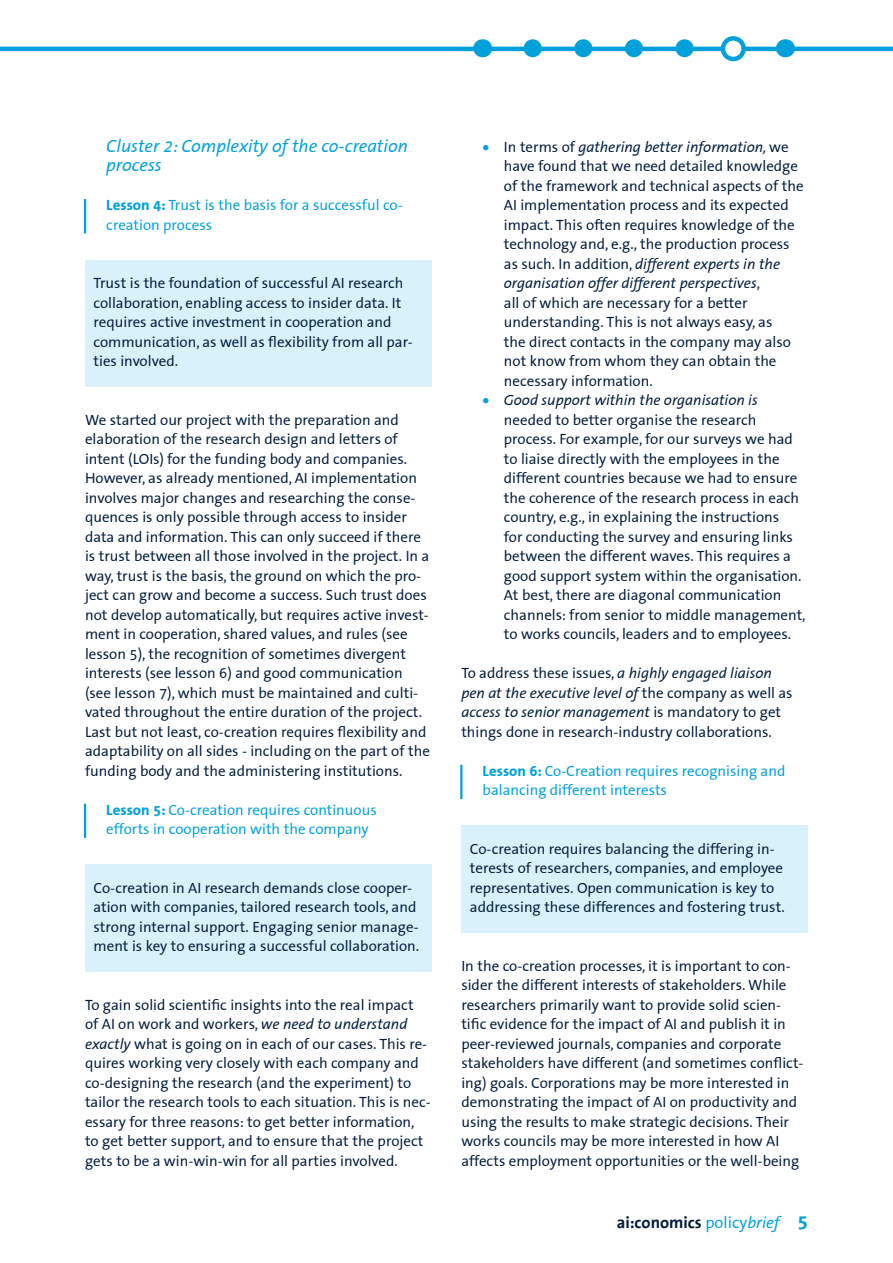
<style>
.page{position:relative;width:893px;height:1263px;background:#fff}
.page>*{position:absolute;margin:0;border:0;box-sizing:border-box;transform-origin:0 0}
.Heading_3{font:italic 18px/19.5px "The Sans Correspondence";color:#00a1db}
.t1{font:700 16.5px "The Sans";color:#001c3d}
.Bodytext_niet_inspring{font:15px/19.5px "The Sans Correspondence";color:#001c3d}
.box{font:15px/19.5px "The Sans Correspondence";color:#001c3d}
.quote{font:15px/19.5px "The Sans Correspondence";color:#00a1db}
.s1{font-weight:700}
.s2{font-style:italic}
.s3{color:#00a1db}
.s4{font-family:"The Sans Correspondence";font-weight:400;color:#00a1db}
.s5{font-family:"The Sans Correspondence";font-weight:400;font-style:italic;color:#00a1db}
.s6{font-family:"The Sans Correspondence";font-size:19.5px;color:#00a1db}
</style>
<div class="page">
<svg style="left:533px;top:39px;width:227px;height:18px"></svg>
<svg style="left:482px;top:39px;width:1px;height:18px"></svg>
<svg style="left:785px;top:39px;width:1px;height:18px"></svg>
<hr style="left:0;top:47px;width:893px;height:4px;background:#00a1db">
<svg style="left:723px;top:38px;width:21px;height:21px"></svg>
<div style="left:721px;top:36px;width:25px;height:25px;border:4px solid #00a1db;border-radius:50%"></div>
<hr style="left:84px;top:199px;width:2px;height:34px;background:#00a1db">
<div style="left:85px;top:260px;width:347px;height:127px;background:#d9f1fa"></div>
<hr style="left:84px;top:804px;width:2px;height:34px;background:#00a1db">
<div style="left:85px;top:865px;width:347px;height:107px;background:#d9f1fa"></div>
<hr style="left:460px;top:765px;width:2px;height:34px;background:#00a1db">
<div style="left:461px;top:826px;width:347px;height:107px;background:#d9f1fa"></div>
<h3 class="Heading_3" style="left:106px;top:136px;width:303px">Cluster 2: Complexity of the co-creation process</h3>
<p class="quote" style="left:106px;top:196px;width:298px"><span class="s1">Lesson 4:</span> Trust is the basis for a successful co&shy;creation process</p>
<p class="box" style="left:94px;top:274px;width:321px">Trust is the foundation of successful AI research collaboration, enabling access to insider data. It requires active investment in cooperation and communication, as well as flexibility from all par&shy;ties involved.</p>
<p class="Bodytext_niet_inspring" style="left:85px;top:410px;width:346px">We started our project with the preparation and elaboration of the research design and letters of intent (LOIs) for the funding body and companies.<br>However, as already mentioned, AI implementation involves major changes and researching the conse&shy;quences is only possible through access to insider data and information. This can only succeed if there is trust between all those involved in the project. In a way, trust is the basis, the ground on which the pro&shy;ject can grow and become a success. Such trust does not develop automatically, but requires active invest&shy;ment in cooperation, shared values, and rules (see lesson 5), the recognition of sometimes divergent interests (see lesson 6) and good communication (see lesson 7), which must be maintained and culti&shy;vated throughout the entire duration of the project.<br>Last but not least, co-creation requires flexibility and adaptability on all sides - including on the part of the funding body and the administering institutions.</p>
<p class="quote" style="left:106px;top:800px;width:272px"><span class="s1">Lesson 5:</span> Co-creation requires continuous efforts in cooperation with the company</p>
<p class="box" style="left:94px;top:878px;width:327px">Co-creation in AI research demands close cooper&shy;ation with companies, tailored research tools, and strong internal support. Engaging senior manage&shy;ment is key to ensuring a successful collaboration.</p>
<p class="Bodytext_niet_inspring" style="left:85px;top:995px;width:347px">To gain solid scientific insights into the real impact of AI on work and workers, <span class="s2">we need to understand exactly</span> what is going on in each of our cases. This re&shy;quires working very closely with each company and co-designing the research (and the experiment) to tailor the research tools to each situation. This is nec&shy;essary for three reasons: to get better information, to get better support, and to ensure that the project gets to be a win-win-win for all parties involved.</p>
<p class="Bodytext_niet_inspring" style="left:504px;top:137px;width:301px;text-indent:-21px"><span class="s3">•</span> In terms of <span class="s2">gathering better information,</span> we have found that we need detailed knowledge of the framework and technical aspects of the AI implementation process and its expected impact. This often requires knowledge of the technology and, e.g., the production process as such. In addition, <span class="s2">different experts in the organisation offer different perspectives</span>,<br>all of which are necessary for a better understanding. This is not always easy, as<br>the direct contacts in the company may also not know from whom they can obtain the necessary information.</p>
<p class="Bodytext_niet_inspring" style="left:504px;top:391px;width:303px;text-indent:-21px"><span class="s3">•</span> <span class="s2">Good support within the organisation is </span>needed to better organise the research process. For example, for our surveys we had to liaise directly with the employees in the different countries because we had to ensure the coherence of the research process in each country, e.g., in explaining the instructions<br>for conducting the survey and ensuring links between the different waves. This requires a good support system within the organisation.<br>At best, there are diagonal communication channels: from senior to middle management, to works councils, leaders and to employees.</p>
<p class="Bodytext_niet_inspring" style="left:461px;top:664px;width:333px">To address these issues, <span class="s2">a highly engaged liaison pen at the executive level of</span> the company as well as <span class="s2">access to senior management</span> is mandatory to get things done in research-industry collaborations.</p>
<p class="quote" style="left:483px;top:761px;width:304px"><span class="s1">Lesson 6:</span> Co-Creation requires recognising and balancing different interests</p>
<p class="box" style="left:470px;top:839px;width:317px">Co-creation requires balancing the differing in&shy;terests of researchers, companies, and employee representatives. Open communication is key to addressing these differences and fostering trust.</p>
<p class="Bodytext_niet_inspring" style="left:461px;top:956px;width:343px">In the co-creation processes, it is important to con&shy;sider the different interests of stakeholders. While researchers primarily want to provide solid scien&shy;tific evidence for the impact of AI and publish it in peer-reviewed journals, companies and corporate stakeholders have different (and sometimes conflict&shy;ing) goals. Corporations may be more interested in demonstrating the impact of AI on productivity and using the results to make strategic decisions. Their works councils may be more interested in how AI affects employment opportunities or the well-being</p>
<p class="t1" style="left:617px;top:1208px;width:193px">ai:conomics <span class="s4">policy</span><span class="s5">brief</span> <span class="s6">5</span></p>
</div>
